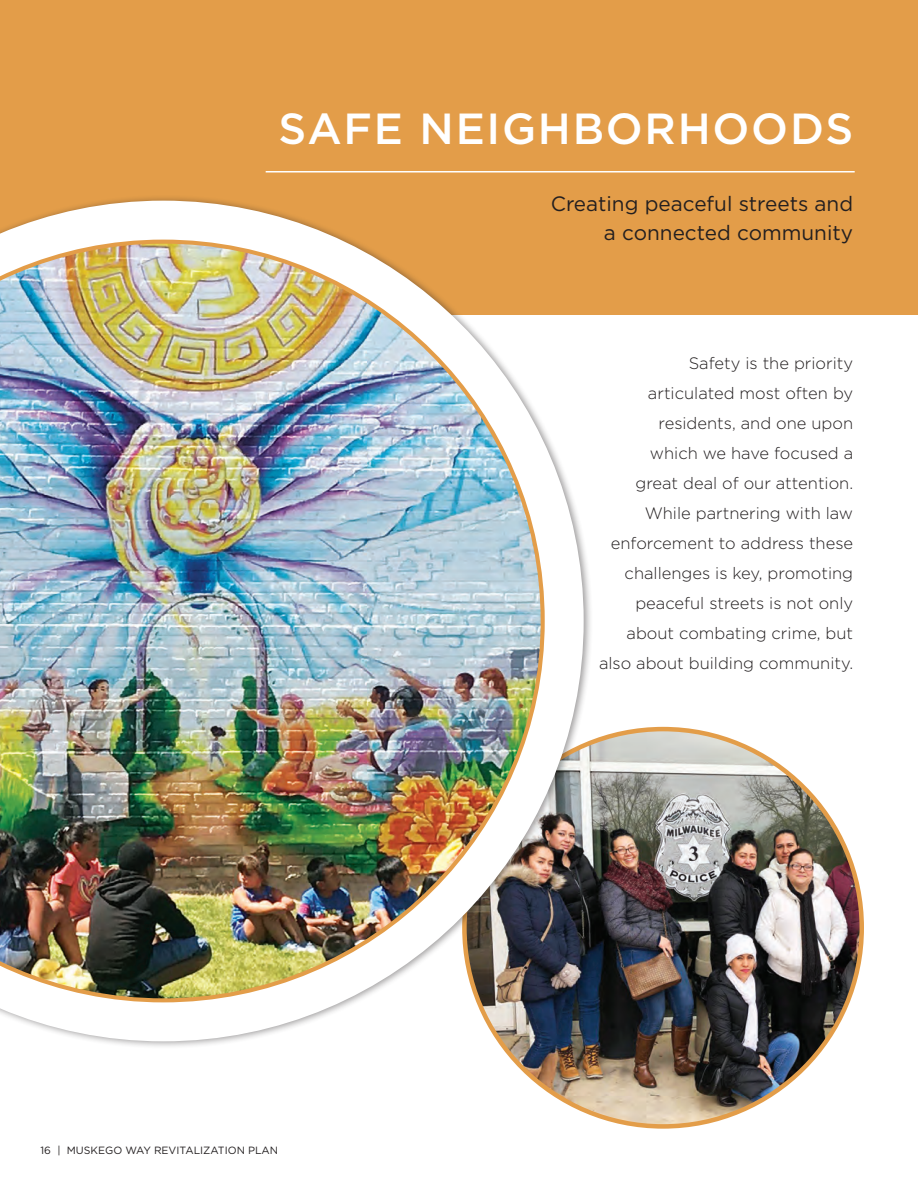
<style>
.page{position:relative;width:918px;height:1188px;background:#fff}
.page>*{position:absolute;margin:0;border:0;box-sizing:border-box;transform-origin:0 0}
.t1{font:500 43.5px "Gotham";letter-spacing:.04em;color:#fff}
.t2{font:20.7px/29.4px "Gotham";color:#231f20;text-align:right}
.t3{font:300 16.5px/30px "Gotham";color:#231f20;text-align:right}
.t4{font:10.5px "Gotham";color:#231f20}
</style>
<div class="page">
<img style="left:464px;top:729px;width:398px;height:397px;border-radius:199px">
<div style="left:0;top:0;width:918px;height:314px;background:#e39d49"></div>
<hr style="left:266px;top:171px;width:589px;height:1px;background:#fff">
<div style="left:0;top:195px;width:593px;height:854px;background:#231f20;opacity:.44"></div>
<svg style="left:0;top:201px;width:584px;height:840px"></svg>
<img style="left:0;top:240px;width:545px;height:762px">
<p class="t1" style="left:279px;top:100px;width:576px">SAFE NEIGHBORHOODS</p>
<p class="t2" style="left:551px;top:189px;width:304px">Creating peaceful streets and a connected community</p>
<p class="t4" style="left:40px;top:1143px;width:239px">16 | MUSKEGO WAY REVITALIZATION PLAN</p>
<p class="t3" style="left:599px;top:348px;width:256px">Safety is the priority articulated most often by residents, and one upon<br>which we have focused a<br>great deal of our attention.<br>While partnering with law enforcement to address these challenges is key, promoting peaceful streets is not only about combating crime, but also about building community.</p>
</div>
